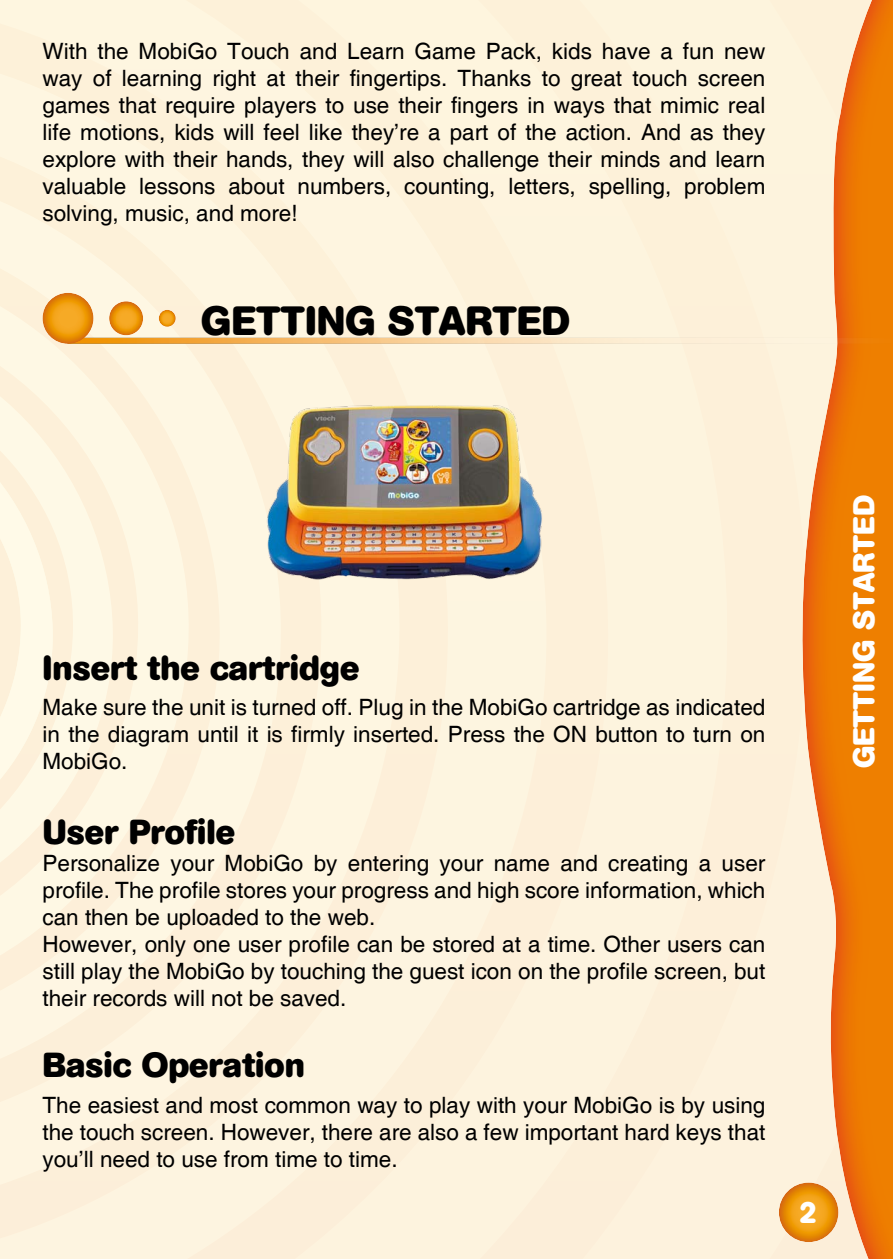
<style>
.page{position:relative;width:893px;height:1259px;background:#fff}
.page>*{position:absolute;margin:0;border:0;box-sizing:border-box;transform-origin:0 0}
.t1{font:700 40.5px "AG Book Rounded";color:#000}
.t2{font:700 34.5px "AG Book Rounded";color:#000}
.t3{font:700 30px "AG Book Rounded";color:#fff}
.t4{font:22.5px/27px "Helvetica";color:#000;text-align:justify}
</style>
<div class="page">
<div style="left:0;top:0;width:799px;height:1259px;background:#fdf3de"></div>
<img style="left:779px;top:1182px;width:59px;height:60px;border-radius:50%">
<img style="left:799px;top:0;width:94px;height:1259px">
<img style="left:47px;top:324px;width:846px;height:28px">
<img style="left:43px;top:293px;width:51px;height:51px;border-radius:50%">
<img style="left:109px;top:301px;width:34px;height:34px;border-radius:50%">
<img style="left:159px;top:310px;width:17px;height:17px;border-radius:50%">
<img style="left:233px;top:393px;width:342px;height:208px">
<svg style="left:800px;top:1201px;width:16px;height:22px"></svg>
<p class="t4" style="left:43px;top:38px;width:724px">With the MobiGo Touch and Learn Game Pack, kids have a fun new way of learning right at their fingertips. Thanks to great touch screen games that require players to use their fingers in ways that mimic real life motions, kids will feel like they’re a part of the action. And as they explore with their hands, they will also challenge their minds and learn valuable lessons about numbers, counting, letters, spelling, problem solving, music, and more!</p>
<h1 class="t1" style="left:201px;top:297px;width:370px">GETTING STARTED</h1>
<h2 class="t2" style="left:43px;top:648px;width:318px">Insert the cartridge</h2>
<p class="t4" style="left:43px;top:694px;width:724px">Make sure the unit is turned off. Plug in the MobiGo cartridge as indicated in the diagram until it is firmly inserted. Press the ON button to turn on MobiGo.</p>
<h2 class="t2" style="left:43px;top:812px;width:194px">User Profile</h2>
<p class="t4" style="left:43px;top:850px;width:724px;text-align:left">Personalize your MobiGo by entering your name and creating a user profile. The profile stores your progress and high score information, which can then be uploaded to the web.<br>However, only one user profile can be stored at a time. Other users can still play the MobiGo by touching the guest icon on the profile screen, but their records will not be saved.</p>
<h2 class="t2" style="left:43px;top:1045px;width:264px">Basic Operation</h2>
<p class="t4" style="left:43px;top:1092px;width:724px">The easiest and most common way to play with your MobiGo is by using the touch screen. However, there are also a few important hard keys that you’ll need to use from time to time.</p>
<h3 class="t3" style="left:847px;top:768px;width:275px;rotate:-90deg">GETTING STARTED</h3>
</div>
